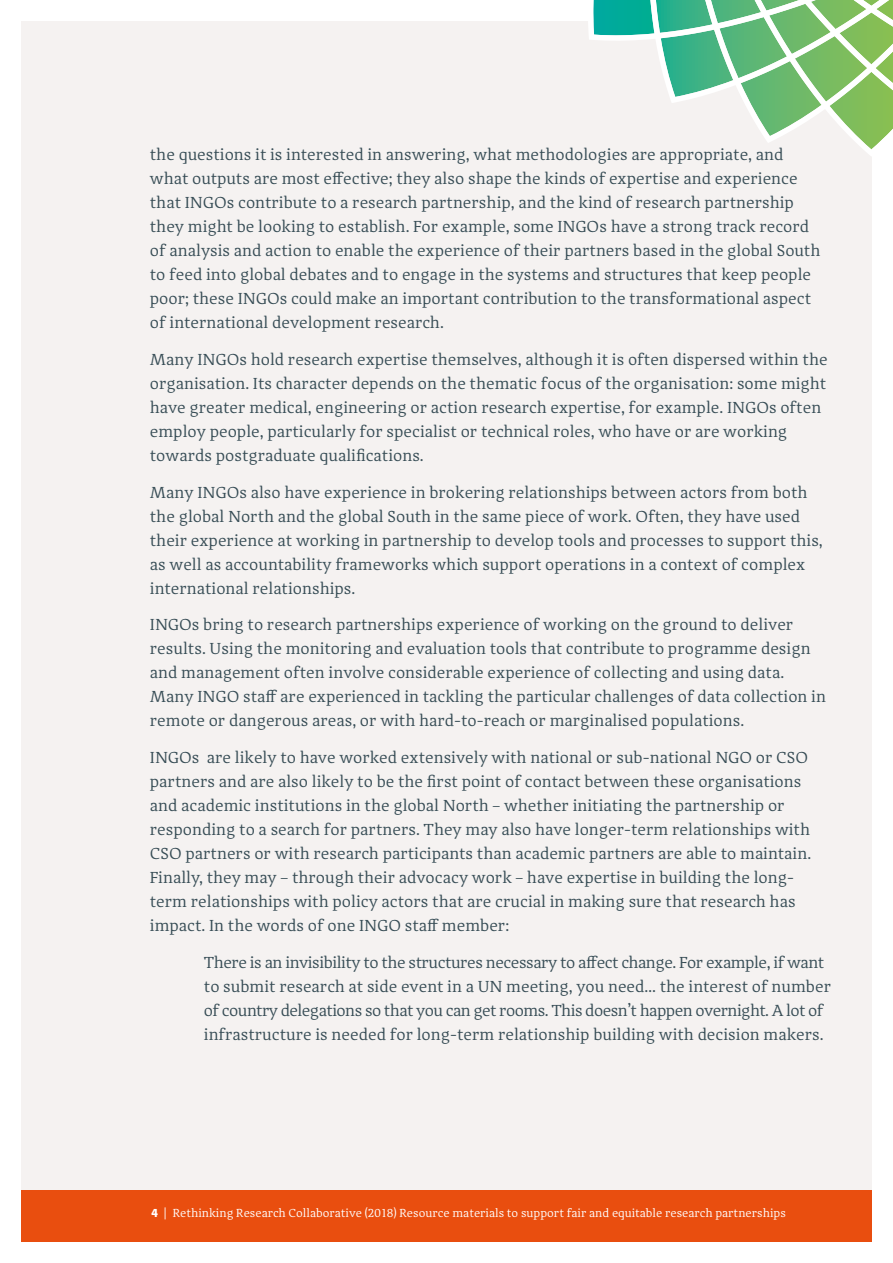
<style>
.page{position:relative;width:893px;height:1263px;background:#fff}
.page>*{position:absolute;margin:0;border:0;box-sizing:border-box;transform-origin:0 0}
.t1{font:16.5px/24px "Adagio Serif";color:#354b54}
.t2{font:16.5px/24px "Adagio Serif";letter-spacing:-.025em;color:#354b54}
.t3{font:12px "Adagio Serif";color:#fff}
.s1{font-family:"Adagio Sans";font-weight:700}
</style>
<div class="page">
<div style="left:21px;top:21px;width:851px;height:1221px;background:#f5f2f1"></div>
<div style="left:21px;top:1191px;width:851px;height:51px;background:#e94e0f"></div>
<svg style="left:588px;top:0;width:305px;height:156px"></svg>
<p class="t1" style="left:150px;top:143px;width:672px">the questions it is interested in answering, what methodologies are appropriate, and what outputs are most effective; they also shape the kinds of expertise and experience that INGOs contribute to a research partnership, and the kind of research partnership they might be looking to establish. For example, some INGOs have a strong track record of analysis and action to enable the experience of their partners based in the global South to feed into global debates and to engage in the systems and structures that keep people poor; these INGOs could make an important contribution to the transformational aspect of international development research.</p>
<p class="t1" style="left:150px;top:347px;width:679px">Many INGOs hold research expertise themselves, although it is often dispersed within the organisation. Its character depends on the thematic focus of the organisation: some might have greater medical, engineering or action research expertise, for example. INGOs often employ people, particularly for specialist or technical roles, who have or are working towards postgraduate qualifications.</p>
<p class="t1" style="left:150px;top:480px;width:674px">Many INGOs also have experience in brokering relationships between actors from both the global North and the global South in the same piece of work. Often, they have used their experience at working in partnership to develop tools and processes to support this, as well as accountability frameworks which support operations in a context of complex international relationships.</p>
<p class="t1" style="left:150px;top:613px;width:678px">INGOs bring to research partnerships experience of working on the ground to deliver results. Using the monitoring and evaluation tools that contribute to programme design and management often involve considerable experience of collecting and using data.<br>Many INGO staff are experienced in tackling the particular challenges of data collection in remote or dangerous areas, or with hard-to-reach or marginalised populations.</p>
<p class="t1" style="left:150px;top:746px;width:663px">INGOs are likely to have worked extensively with national or sub-national NGO or CSO partners and are also likely to be the first point of contact between these organisations and academic institutions in the global North – whether initiating the partnership or responding to a search for partners. They may also have longer-term relationships with CSO partners or with research participants than academic partners are able to maintain.<br>Finally, they may – through their advocacy work – have expertise in building the long&shy;term relationships with policy actors that are crucial in making sure that research has impact. In the words of one INGO staff member:</p>
<p class="t2" style="left:204px;top:951px;width:629px">There is an invisibility to the structures necessary to affect change. For example, if want to submit research at side event in a UN meeting, you need… the interest of number of country delegations so that you can get rooms. This doesn’t happen overnight. A lot of infrastructure is needed for long-term relationship building with decision makers.</p>
<p class="t3" style="left:151px;top:1206px;width:636px"><span class="s1">4</span> | Rethinking Research Collaborative (2018) Resource materials to support fair and equitable research partnerships</p>
</div>
